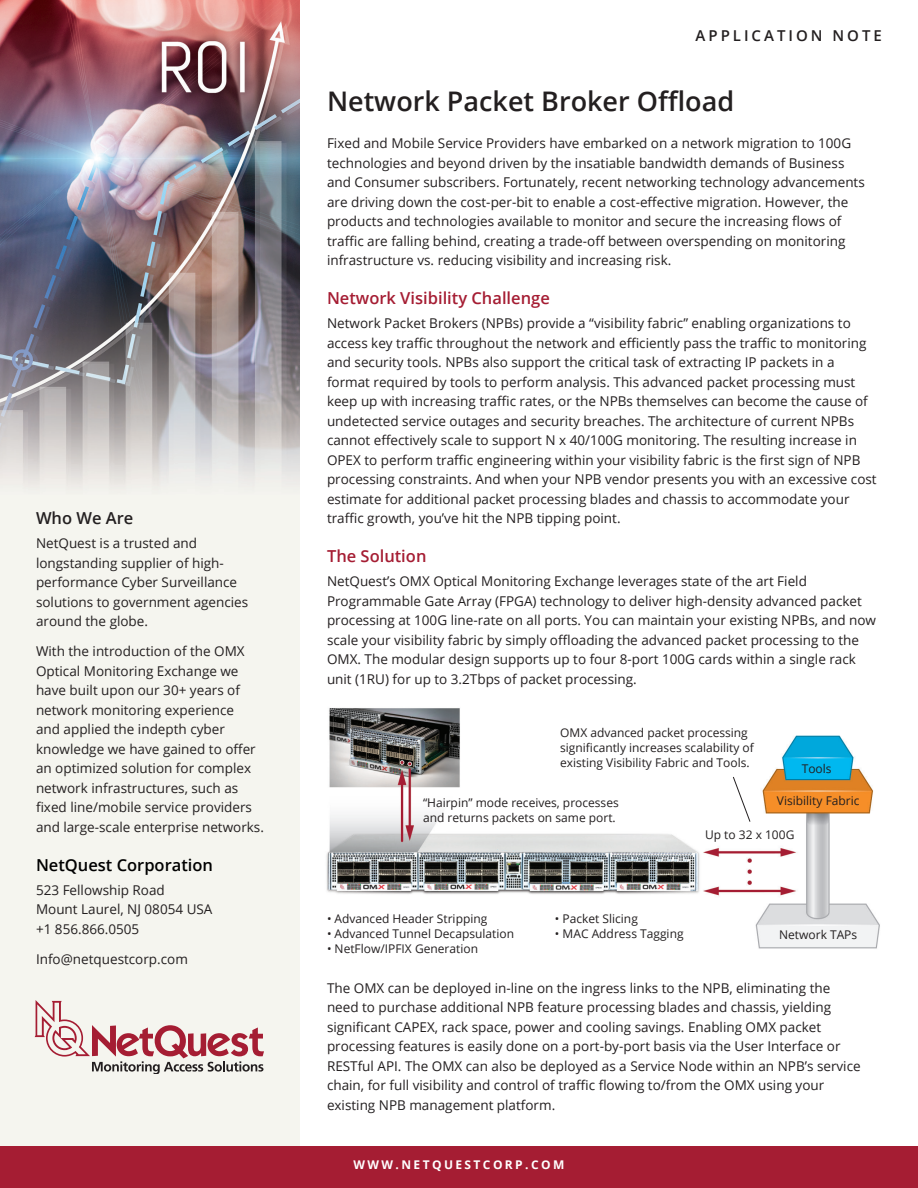
<style>
.page{position:relative;width:918px;height:1188px;background:#fff}
.page>*{position:absolute;margin:0;border:0;box-sizing:border-box;transform-origin:0 0}
.headline{font:600 27px "Open Sans";color:#231f20}
.bodytext_-_h2{font:600 16.5px "Open Sans";color:#a51d33}
.bodytext_-_h2-2{font:600 16.5px "Open Sans";color:#000}
.bodytext_-_h2-3{font:600 16.5px "Open Sans";color:#231f20}
.overtitle{font:600 15px "Open Sans";letter-spacing:.2em;color:#231f20}
.bodytext{font:13.5px/19.5px "Open Sans";color:#231f20}
.bodytext-2{font:12px/15px "Open Sans";color:#231f20}
.specs{font:700 12px "Open Sans";letter-spacing:.2em;color:#fff}
</style>
<div class="page">
<img style="left:0;top:0;width:300px;height:1147px">
<img style="left:326px;top:708px;width:554px;height:241px">
<div style="left:0;top:1147px;width:918px;height:41px;background:#a51d33"></div>
<svg style="left:35px;top:1001px;width:229px;height:73px"></svg>
<svg style="left:732px;top:776px;width:19px;height:47px"></svg>
<p class="bodytext_-_h2-3" style="left:36px;top:507px;width:99px">Who We Are</p>
<p class="bodytext" style="left:36px;top:533px;width:214px">NetQuest is a trusted and longstanding supplier of high&shy;performance Cyber Surveillance solutions to government agencies around the globe.</p>
<p class="bodytext" style="left:36px;top:641px;width:230px">With the introduction of the OMX Optical Monitoring Exchange we have built upon our 30+ years of network monitoring experience<br>and applied the indepth cyber knowledge we have gained to offer an optimized solution for complex network infrastructures, such as fixed line/mobile service providers and large-scale enterprise networks.</p>
<p class="bodytext_-_h2-2" style="left:36px;top:853px;width:179px">NetQuest Corporation</p>
<p class="bodytext" style="left:36px;top:880px;width:178px">523 Fellowship Road<br>Mount Laurel, NJ 08054 USA +1 856.866.0505</p>
<p class="bodytext" style="left:36px;top:949px;width:153px">Info@netquestcorp.com</p>
<p class="overtitle" style="left:696px;top:26px;width:188px">APPLICATION NOTE</p>
<p class="headline" style="left:327px;top:82px;width:409px">Network Packet Broker Offload</p>
<p class="bodytext" style="left:327px;top:133px;width:539px">Fixed and Mobile Service Providers have embarked on a network migration to 100G technologies and beyond driven by the insatiable bandwidth demands of Business and Consumer subscribers. Fortunately, recent networking technology advancements are driving down the cost-per-bit to enable a cost-effective migration. However, the products and technologies available to monitor and secure the increasing flows of traffic are falling behind, creating a trade-off between overspending on monitoring infrastructure vs. reducing visibility and increasing risk.</p>
<p class="bodytext_-_h2" style="left:327px;top:287px;width:224px">Network Visibility Challenge</p>
<p class="bodytext" style="left:327px;top:313px;width:551px">Network Packet Brokers (NPBs) provide a “visibility fabric” enabling organizations to access key traffic throughout the network and efficiently pass the traffic to monitoring and security tools. NPBs also support the critical task of extracting IP packets in a format required by tools to perform analysis. This advanced packet processing must keep up with increasing traffic rates, or the NPBs themselves can become the cause of undetected service outages and security breaches. The architecture of current NPBs cannot effectively scale to support N x 40/100G monitoring. The resulting increase in OPEX to perform traffic engineering within your visibility fabric is the first sign of NPB processing constraints. And when your NPB vendor presents you with an excessive cost estimate for additional packet processing blades and chassis to accommodate your traffic growth, you’ve hit the NPB tipping point.</p>
<p class="bodytext_-_h2" style="left:327px;top:545px;width:101px">The Solution</p>
<p class="bodytext" style="left:327px;top:571px;width:551px">NetQuest’s OMX Optical Monitoring Exchange leverages state of the art Field Programmable Gate Array (FPGA) technology to deliver high-density advanced packet processing at 100G line-rate on all ports. You can maintain your existing NPBs, and now scale your visibility fabric by simply offloading the advanced packet processing to the OMX. The modular design supports up to four 8-port 100G cards within a single rack unit (1RU) for up to 3.2Tbps of packet processing.</p>
<p class="bodytext-2" style="left:560px;top:724px;width:195px">OMX advanced packet processing significantly increases scalability of existing Visibility Fabric and Tools.</p>
<p class="bodytext-2" style="left:423px;top:795px;width:197px">“Hairpin” mode receives, processes and returns packets on same port.</p>
<p class="bodytext-2" style="left:802px;top:761px;width:31px">Tools</p>
<p class="bodytext-2" style="left:777px;top:793px;width:84px">Visibility Fabric</p>
<p class="bodytext-2" style="left:327px;top:911px;width:162px">• Advanced Header Stripping</p>
<p class="bodytext-2" style="left:327px;top:926px;width:189px">• Advanced Tunnel Decapsulation</p>
<p class="bodytext-2" style="left:327px;top:941px;width:153px">• NetFlow/IPFIX Generation</p>
<p class="bodytext-2" style="left:705px;top:827px;width:91px">Up to 32 x 100G</p>
<p class="bodytext-2" style="left:555px;top:911px;width:84px">• Packet Slicing</p>
<p class="bodytext-2" style="left:555px;top:926px;width:130px">• MAC Address Tagging</p>
<p class="bodytext-2" style="left:779px;top:927px;width:80px">Network TAPs</p>
<p class="bodytext" style="left:327px;top:978px;width:535px">The OMX can be deployed in-line on the ingress links to the NPB, eliminating the need to purchase additional NPB feature processing blades and chassis, yielding significant CAPEX, rack space, power and cooling savings. Enabling OMX packet processing features is easily done on a port-by-port basis via the User Interface or RESTful API. The OMX can also be deployed as a Service Node within an NPB’s service chain, for full visibility and control of traffic flowing to/from the OMX using your existing NPB management platform.</p>
<p class="specs" style="left:354px;top:1156px;width:212px">WWW.NETQUESTCORP.COM</p>
</div>
